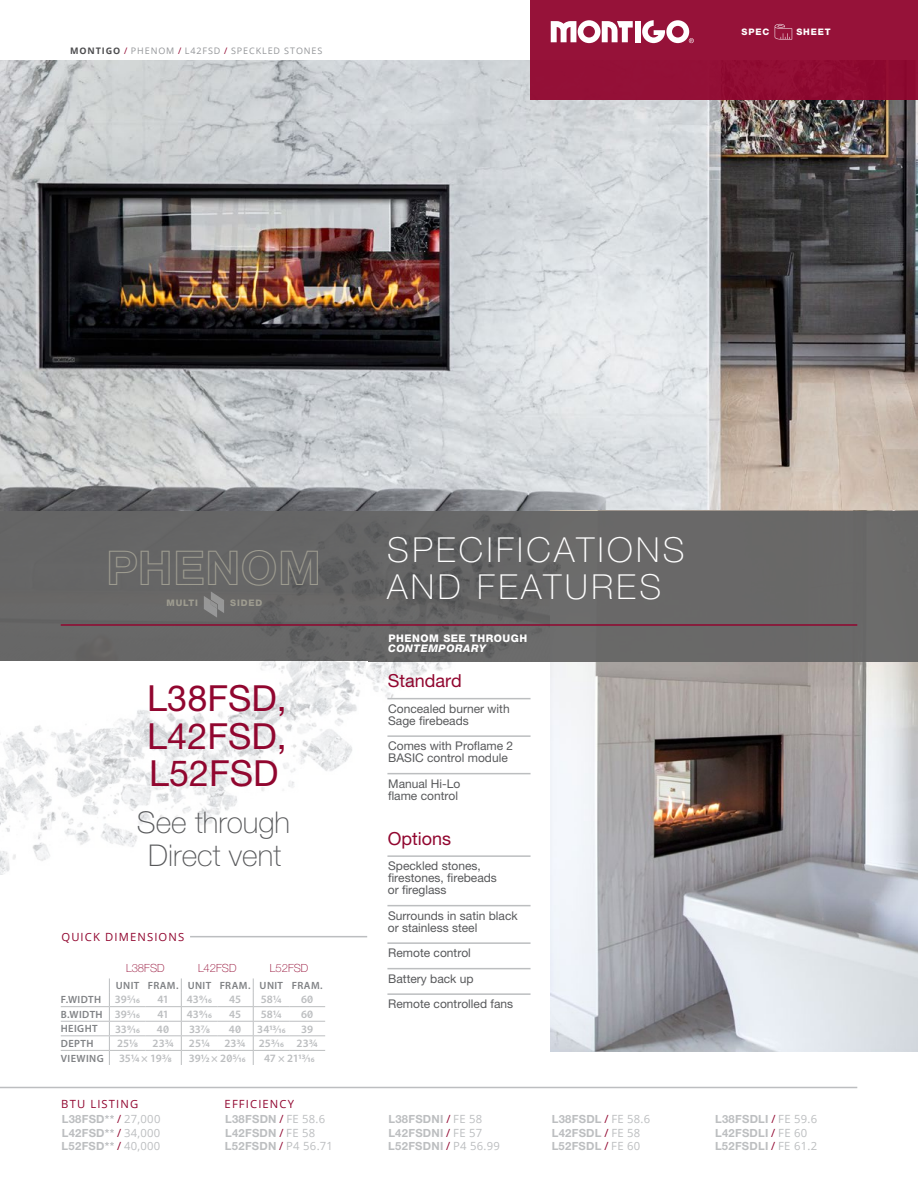
<style>
.page{position:relative;width:918px;height:1188px;background:#fff}
.page>*{position:absolute;margin:0;border:0;box-sizing:border-box;transform-origin:0 0}
.t1{font:48px "Helvetica Neue LT Pro Bd Ou";color:#9e9c90}
.t2{font:36px/37.5px "Helvetica Neue LT Pro";color:#91062f;text-align:justify}
.t3{font:100 34.5px/37.5px "Helvetica Neue LT Pro";letter-spacing:.1em;color:#fff}
.t4{font:100 30px/33px "Helvetica Neue LT Pro";color:#58595b;text-align:center}
.t5{font:18px "Helvetica Neue LT Pro";color:#91062f}
.t6{font:12px/12px "Helvetica Neue LT Pro";color:#58595b}
.t7{font:700 11.25px "Helvetica Neue LT Pro";letter-spacing:.025em;color:#bcbec0}
.t8{font:600 11.25px "Myriad Pro";letter-spacing:.01em;color:#bcbec0}
.t9{font:11.25px "Open Sans";letter-spacing:.1em;color:#91062f}
.t10{font:100 11.25px "Helvetica Neue LT Pro";color:#91062f}
.t11{font:600 10.5px/14px "Myriad Pro";letter-spacing:.035em;color:#808285}
.t12{font:800 10.5px "Helvetica Neue LT Pro";letter-spacing:.05em;color:#fff}
.t13{font:italic 800 10.5px "Helvetica Neue LT Pro";letter-spacing:.05em;color:#fff}
.t14{font:9px "Open Sans";letter-spacing:.1em;color:#939598}
.t15{font:800 9px "Helvetica Neue LT Pro";letter-spacing:.1em;color:#9e9c90}
.t16{font:800 9px "Helvetica Neue LT Pro";letter-spacing:.1em;color:#fff}
.s1{font-weight:700;color:#4d4d4f}
.s2{color:#91062f}
.s3{font-size:11.25px;color:#bcbec0}
.s4{font-family:"Open Sans";font-weight:400;color:#91062f}
.s5{font-family:"Open Sans";font-weight:400}
</style>
<div class="page">
<img style="left:0;top:61px;width:918px;height:450px">
<img style="left:551px;top:661px;width:367px;height:390px">
<hr style="left:0;top:1087px;width:857px;height:1px;background:#bcbec0">
<div style="left:0;top:511px;width:918px;height:150px;background:#666"></div>
<img style="left:0;top:516px;width:560px;height:358px">
<div style="left:531px;top:0;width:387px;height:100px;background:#961239"></div>
<hr style="left:190px;top:936px;width:177px;height:1px;background:#bcbec0">
<hr style="left:61px;top:624px;width:796px;height:2px;background:#91062f">
<hr style="left:387px;top:698px;width:144px;height:1px;background:#bcbec0">
<hr style="left:387px;top:735px;width:144px;height:2px;background:#bcbec0">
<hr style="left:387px;top:773px;width:144px;height:1px;background:#bcbec0">
<hr style="left:387px;top:855px;width:144px;height:2px;background:#bcbec0">
<hr style="left:387px;top:905px;width:144px;height:1px;background:#bcbec0">
<hr style="left:387px;top:942px;width:144px;height:2px;background:#bcbec0">
<hr style="left:387px;top:968px;width:144px;height:1px;background:#bcbec0">
<hr style="left:387px;top:993px;width:144px;height:2px;background:#bcbec0">
<svg style="left:204px;top:591px;width:20px;height:27px"></svg>
<hr style="left:61px;top:1006px;width:48px;height:1px;background:#bcbec0">
<hr style="left:109px;top:1006px;width:36px;height:1px;background:#bcbec0">
<hr style="left:145px;top:1006px;width:36px;height:1px;background:#bcbec0">
<hr style="left:181px;top:1006px;width:36px;height:1px;background:#bcbec0">
<hr style="left:217px;top:1006px;width:36px;height:1px;background:#bcbec0">
<hr style="left:253px;top:1006px;width:36px;height:1px;background:#bcbec0">
<hr style="left:289px;top:1006px;width:36px;height:1px;background:#bcbec0">
<hr style="left:61px;top:1021px;width:48px;height:1px;background:#bcbec0">
<hr style="left:109px;top:1021px;width:36px;height:1px;background:#bcbec0">
<hr style="left:145px;top:1021px;width:36px;height:1px;background:#bcbec0">
<hr style="left:181px;top:1021px;width:36px;height:1px;background:#bcbec0">
<hr style="left:217px;top:1021px;width:36px;height:1px;background:#bcbec0">
<hr style="left:253px;top:1021px;width:36px;height:1px;background:#bcbec0">
<hr style="left:289px;top:1021px;width:36px;height:1px;background:#bcbec0">
<hr style="left:61px;top:1035px;width:48px;height:1px;background:#bcbec0">
<hr style="left:109px;top:1035px;width:36px;height:1px;background:#bcbec0">
<hr style="left:145px;top:1035px;width:36px;height:1px;background:#bcbec0">
<hr style="left:181px;top:1035px;width:36px;height:1px;background:#bcbec0">
<hr style="left:217px;top:1035px;width:36px;height:1px;background:#bcbec0">
<hr style="left:253px;top:1035px;width:36px;height:1px;background:#bcbec0">
<hr style="left:289px;top:1035px;width:36px;height:1px;background:#bcbec0">
<hr style="left:61px;top:1050px;width:48px;height:1px;background:#bcbec0">
<hr style="left:109px;top:1050px;width:36px;height:1px;background:#bcbec0">
<hr style="left:145px;top:1050px;width:36px;height:1px;background:#bcbec0">
<hr style="left:181px;top:1050px;width:36px;height:1px;background:#bcbec0">
<hr style="left:217px;top:1050px;width:36px;height:1px;background:#bcbec0">
<hr style="left:253px;top:1050px;width:36px;height:1px;background:#bcbec0">
<hr style="left:289px;top:1050px;width:36px;height:1px;background:#bcbec0">
<svg style="left:253px;top:978px;width:1px;height:87px"></svg>
<svg style="left:181px;top:978px;width:1px;height:87px"></svg>
<svg style="left:109px;top:978px;width:1px;height:87px"></svg>
<svg style="left:775px;top:24px;width:17px;height:15px"></svg>
<svg style="left:642px;top:20px;width:52px;height:23px"></svg>
<div style="left:635px;top:21px;width:6px;height:21px;background:#fff"></div>
<svg style="left:551px;top:20px;width:82px;height:23px"></svg>
<p class="t14" style="left:70px;top:45px;width:254px"><span class="s1">MONTIGO</span> <span class="s2">/</span> PHENOM <span class="s2">/</span> L42FSD <span class="s2">/</span> SPECKLED STONES</p>
<p class="t16" style="left:741px;top:26px;width:29px">SPEC</p>
<p class="t16" style="left:796px;top:26px;width:36px">SHEET</p>
<h1 class="t1" style="left:106px;top:538px;width:217px">PHENOM</h1>
<p class="t15" style="left:166px;top:597px;width:33px">MULTI</p>
<p class="t15" style="left:230px;top:597px;width:34px">SIDED</p>
<h2 class="t2" style="left:147px;top:679px;width:141px">L38FSD, L42FSD, L52FSD</h2>
<h3 class="t4" style="left:137px;top:805px;width:155px">See through<br>Direct vent</h3>
<p class="t9" style="left:61px;top:929px;width:124px">QUICK DIMENSIONS</p>
<p class="t10" style="left:126px;top:962px;width:40px">L38FSD</p>
<p class="t10" style="left:198px;top:962px;width:40px">L42FSD</p>
<p class="t10" style="left:270px;top:962px;width:40px">L52FSD</p>
<p class="t11" style="left:61px;top:978px;width:263px;text-indent:55px">UNIT FRAM. UNIT FRAM. UNIT FRAM.<br>F.WIDTH <span class="s3">395/16</span></p>
<p class="t8" style="left:157px;top:992px;width:13px">41</p>
<p class="t8" style="left:187px;top:992px;width:27px">439/16</p>
<p class="t8" style="left:229px;top:992px;width:14px">45</p>
<p class="t8" style="left:261px;top:992px;width:23px">581/4</p>
<p class="t8" style="left:301px;top:992px;width:14px">60</p>
<p class="t11" style="left:61px;top:1007px;width:81px">B.WIDTH <span class="s3">395/16</span></p>
<p class="t8" style="left:157px;top:1007px;width:13px">41</p>
<p class="t8" style="left:187px;top:1007px;width:27px">439/16</p>
<p class="t8" style="left:229px;top:1007px;width:14px">45</p>
<p class="t8" style="left:261px;top:1007px;width:23px">581/4</p>
<p class="t8" style="left:301px;top:1007px;width:14px">60</p>
<p class="t11" style="left:61px;top:1022px;width:38px">HEIGHT</p>
<p class="t8" style="left:115px;top:1022px;width:27px">339/16</p>
<p class="t8" style="left:157px;top:1022px;width:14px">40</p>
<p class="t8" style="left:189px;top:1022px;width:22px">337/8</p>
<p class="t8" style="left:229px;top:1022px;width:14px">40</p>
<p class="t8" style="left:257px;top:1022px;width:30px">3413/16</p>
<p class="t8" style="left:301px;top:1022px;width:13px">39</p>
<p class="t11" style="left:61px;top:1036px;width:34px">DEPTH</p>
<p class="t8" style="left:117px;top:1036px;width:23px">251/8</p>
<p class="t8" style="left:153px;top:1036px;width:23px">233/4</p>
<p class="t8" style="left:189px;top:1036px;width:23px">251/4</p>
<p class="t8" style="left:225px;top:1036px;width:95px">233/4 253/16 233/4</p>
<p class="t11" style="left:61px;top:1051px;width:44px">VIEWING</p>
<p class="t8" style="left:119px;top:1051px;width:54px">351/4 × 193/8</p>
<p class="t8" style="left:189px;top:1051px;width:58px">391/2 × 205/16</p>
<p class="t8" style="left:264px;top:1051px;width:52px">47 × 2113/16</p>
<p class="t9" style="left:61px;top:1096px;width:79px">BTU LISTING</p>
<p class="t9" style="left:225px;top:1096px;width:71px">EFFICIENCY</p>
<h3 class="t3" style="left:387px;top:531px;width:299px">SPECIFICATIONS<br>AND FEATURES</h3>
<p class="t12" style="left:389px;top:632px;width:140px">PHENOM SEE THROUGH</p>
<p class="t13" style="left:388px;top:642px;width:99px">CONTEMPORARY</p>
<h3 class="t5" style="left:388px;top:670px;width:76px">Standard</h3>
<p class="t6" style="left:388px;top:702px;width:123px">Concealed burner with<br>Sage firebeads</p>
<p class="t6" style="left:388px;top:740px;width:127px">Comes with Proflame 2<br>BASIC control module</p>
<p class="t6" style="left:388px;top:777px;width:74px">Manual Hi-Lo flame control</p>
<h3 class="t5" style="left:388px;top:828px;width:65px">Options</h3>
<p class="t6" style="left:388px;top:860px;width:111px">Speckled stones, firestones, firebeads or fireglass</p>
<p class="t6" style="left:388px;top:909px;width:131px">Surrounds in satin black or stainless steel</p>
<p class="t6" style="left:388px;top:940px;width:126px;line-height:25.5px">Remote control<br>Battery back up<br>Remote controlled fans</p>
<p class="t7" style="left:62px;top:1112px;width:100px">L38FSD** <span class="s4">/</span> <span class="s5">27,000</span></p>
<p class="t7" style="left:225px;top:1112px;width:102px">L38FSDN <span class="s4">/</span> <span class="s5">FE 58.6</span></p>
<p class="t7" style="left:388px;top:1112px;width:95px">L38FSDNI <span class="s4">/</span> <span class="s5">FE 58</span></p>
<p class="t7" style="left:552px;top:1112px;width:100px">L38FSDL <span class="s4">/</span> <span class="s5">FE 58.6</span></p>
<p class="t7" style="left:715px;top:1112px;width:104px">L38FSDLI <span class="s4">/</span> <span class="s5">FE 59.6</span></p>
<p class="t7" style="left:62px;top:1126px;width:100px">L42FSD** <span class="s4">/</span> <span class="s5">34,000</span></p>
<p class="t7" style="left:225px;top:1126px;width:92px">L42FSDN <span class="s4">/</span> <span class="s5">FE 58</span></p>
<p class="t7" style="left:388px;top:1126px;width:95px">L42FSDNI <span class="s4">/</span> <span class="s5">FE 57</span></p>
<p class="t7" style="left:552px;top:1126px;width:90px">L42FSDL <span class="s4">/</span> <span class="s5">FE 58</span></p>
<p class="t7" style="left:715px;top:1126px;width:94px">L42FSDLI <span class="s4">/</span> <span class="s5">FE 60</span></p>
<p class="t7" style="left:62px;top:1139px;width:100px">L52FSD** <span class="s4">/</span> <span class="s5">40,000</span></p>
<p class="t7" style="left:225px;top:1139px;width:110px">L52FSDN <span class="s4">/</span> <span class="s5">P4 56.71</span></p>
<p class="t7" style="left:388px;top:1139px;width:113px">L52FSDNI <span class="s4">/</span> <span class="s5">P4 56.99</span></p>
<p class="t7" style="left:552px;top:1139px;width:90px">L52FSDL <span class="s4">/</span> <span class="s5">FE 60</span></p>
<p class="t7" style="left:715px;top:1139px;width:104px">L52FSDLI <span class="s4">/</span> <span class="s5">FE 61.2</span></p>
</div>
